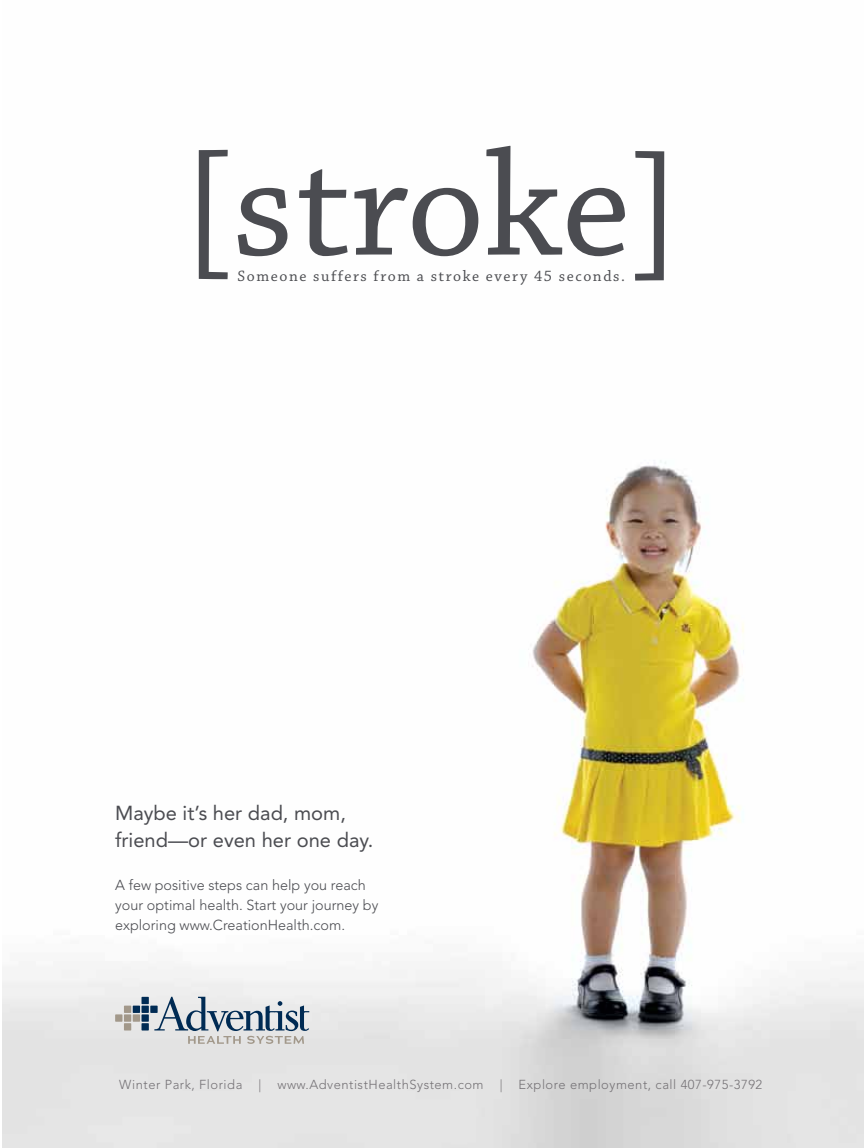
<style>
.page{position:relative;width:864px;height:1148px;background:#fff}
.page>*{position:absolute;margin:0;border:0;box-sizing:border-box;transform-origin:0 0}
.t1{font:155.25px "Chaparral Pro";color:#4b4c51}
.t2{font:20.1px/27px "Avenir LT Std";color:#4b4c51}
.t3{font:15.75px "Chaparral Pro";letter-spacing:.1em;color:#4c4d51}
.t4{font:300 14.4px/20.1px "Avenir LT Std";color:#4b4c51}
.t5{font:300 12.9px "Avenir LT Std";letter-spacing:.04em;color:#757276}
</style>
<div class="page">
<img style="left:3px;top:460px;width:861px;height:688px">
<div style="left:124px;top:1005px;width:7px;height:8px;background:#a2988a"></div>
<div style="left:115px;top:1014px;width:7px;height:7px;background:#a2988a"></div>
<div style="left:124px;top:1014px;width:7px;height:7px;background:#a2988a"></div>
<div style="left:133px;top:1014px;width:7px;height:7px;background:#a2988a"></div>
<div style="left:124px;top:1023px;width:7px;height:7px;background:#a2988a"></div>
<svg style="left:154px;top:996px;width:155px;height:47px;background:#b9c1c8"></svg>
<div style="left:142px;top:996px;width:7px;height:8px;background:#002b54"></div>
<div style="left:133px;top:1005px;width:7px;height:8px;background:#002b54"></div>
<div style="left:142px;top:1005px;width:7px;height:8px;background:#002b54"></div>
<div style="left:150px;top:1005px;width:8px;height:8px;background:#002b54"></div>
<div style="left:142px;top:1014px;width:7px;height:7px;background:#002b54"></div>
<div style="left:142px;top:1023px;width:7px;height:7px;background:#002b54"></div>
<h1 class="t1" style="left:182px;top:119px;width:450px">[stroke</h1>
<p class="t3" style="left:237px;top:268px;width:389px">Someone suffers from a stroke every 45 seconds.</p>
<h1 class="t1" style="left:631px;top:125px;width:52px">]</h1>
<h2 class="t2" style="left:115px;top:799px;width:260px">Maybe it’s her dad, mom, friend—or even her one day.</h2>
<p class="t4" style="left:115px;top:874px;width:265px">A few positive steps can help you reach your optimal health. Start your journey by exploring www.CreationHealth.com.</p>
<p class="t5" style="left:119px;top:1076px;width:645px">Winter Park, Florida | www.AdventistHealthSystem.com | Explore employment, call 407-975-3792</p>
</div>
